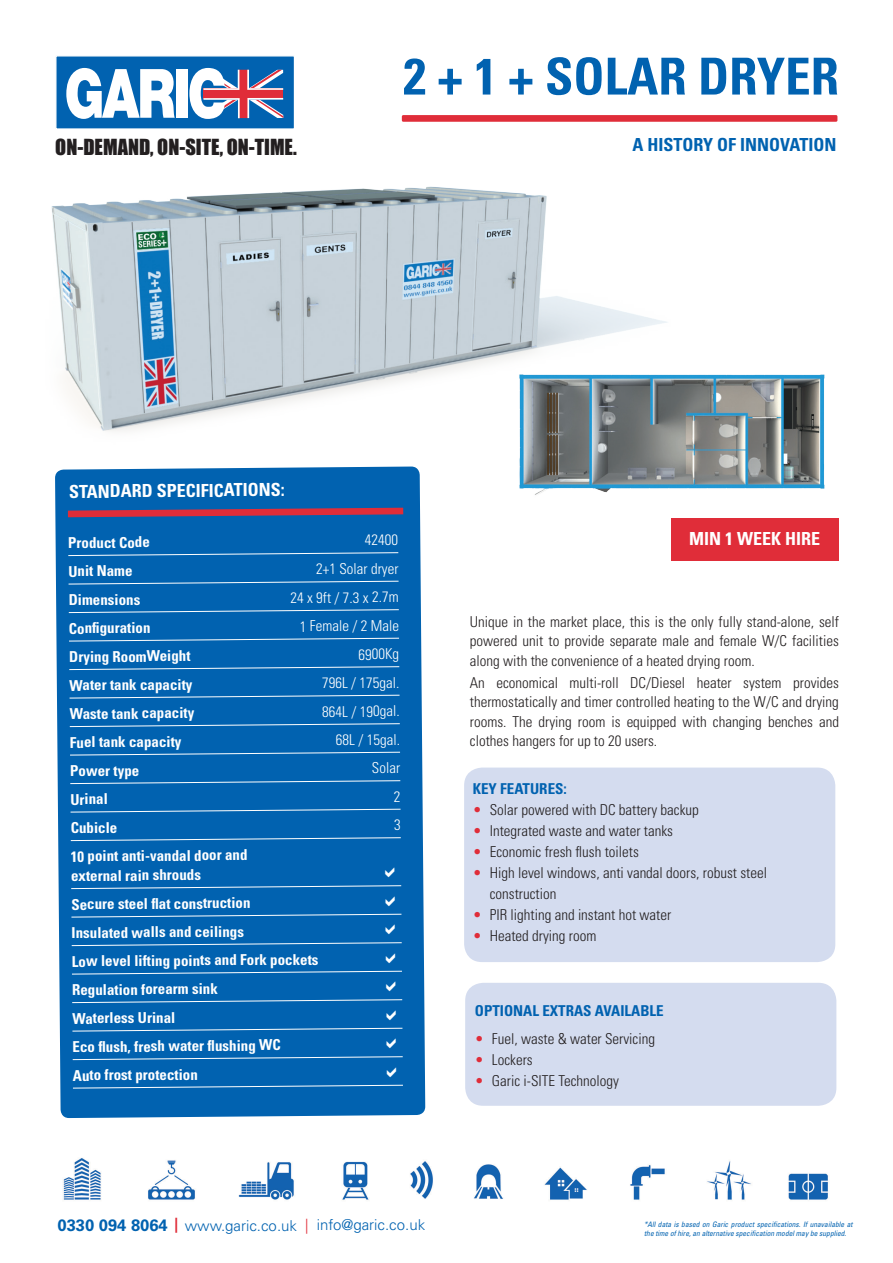
<style>
.page{position:relative;width:893px;height:1263px;background:#fff}
.page>*{position:absolute;margin:0;border:0;box-sizing:border-box;transform-origin:0 0}
.t1{font:700 condensed 51px "Univers";color:#0162b0}
.t2{font:20.4px "Impact";color:#231f20}
.t3{font:700 condensed 18px "Univers";letter-spacing:-.01em;color:#fff}
.t4{font:700 condensed 18px "Univers";color:#0162b0}
.Main_text{font:300 condensed 15px/19.5px "Univers";color:#231f20;text-align:justify}
.table_bold{font:700 condensed 15px "Univers";color:#fff}
.bulleted_text{font:300 condensed 15px/21px "Univers";color:#231f20}
.table_bold-2{font:300 condensed 15px "Univers";color:#fff}
.t5{font:300 15px "Univers";color:#0162b0}
.bulleted_text-2{font:700 condensed 15px "Univers";color:#0162b0}
.tabel_no_underline{font:700 condensed 15px "Univers";color:#fff}
.t6{font:italic condensed 7.5px/9px "Univers";color:#0162b0}
.s1{color:#e02d39}
.s2{font-weight:700;font-size:16.5px}
.s3{font-weight:700;font-stretch:condensed;color:#e02d39}
</style>
<div class="page">
<div style="left:55px;top:55px;width:240px;height:75px;background:#0162b0;border:1px solid #fff"></div>
<svg style="left:66px;top:68px;width:109px;height:51px"></svg>
<div style="left:176px;top:69px;width:11px;height:49px;background:#fff"></div>
<svg style="left:189px;top:68px;width:94px;height:51px"></svg>
<img style="left:63px;top:1158px;width:765px;height:42px">
<div style="left:465px;top:983px;width:371px;height:123px;background:#d4dcef;border-radius:18px"></div>
<div style="left:464px;top:767px;width:371px;height:195px;background:#d4dcef;border-radius:18px"></div>
<div style="left:402px;top:115px;width:435px;height:7px;background:#e02d39"></div>
<img style="left:51px;top:186px;width:616px;height:245px">
<img style="left:471px;top:352px;width:368px;height:167px">
<div style="left:671px;top:519px;width:168px;height:42px;background:#e02d39"></div>
<div style="left:55px;top:466px;width:370px;height:652px;background:#0162b0"></div>
<svg style="left:66px;top:508px;width:337px;height:10px"></svg>
<svg style="left:68px;top:552px;width:331px;height:4px"></svg>
<svg style="left:68px;top:581px;width:331px;height:3px"></svg>
<svg style="left:68px;top:609px;width:331px;height:4px"></svg>
<svg style="left:69px;top:638px;width:330px;height:3px"></svg>
<svg style="left:69px;top:666px;width:331px;height:4px"></svg>
<svg style="left:69px;top:695px;width:331px;height:3px"></svg>
<svg style="left:69px;top:723px;width:331px;height:4px"></svg>
<svg style="left:70px;top:752px;width:330px;height:3px"></svg>
<svg style="left:70px;top:780px;width:331px;height:4px"></svg>
<svg style="left:70px;top:809px;width:331px;height:3px"></svg>
<svg style="left:70px;top:837px;width:331px;height:4px"></svg>
<svg style="left:71px;top:885px;width:331px;height:4px"></svg>
<svg style="left:71px;top:914px;width:331px;height:3px"></svg>
<svg style="left:71px;top:942px;width:331px;height:4px"></svg>
<svg style="left:72px;top:971px;width:330px;height:3px"></svg>
<svg style="left:72px;top:999px;width:331px;height:4px"></svg>
<svg style="left:72px;top:1028px;width:331px;height:3px"></svg>
<svg style="left:72px;top:1056px;width:331px;height:4px"></svg>
<svg style="left:73px;top:1085px;width:330px;height:3px"></svg>
<svg style="left:385px;top:868px;width:10px;height:10px"></svg>
<svg style="left:386px;top:896px;width:9px;height:10px"></svg>
<svg style="left:386px;top:925px;width:9px;height:10px"></svg>
<svg style="left:386px;top:953px;width:9px;height:10px"></svg>
<svg style="left:386px;top:982px;width:10px;height:10px"></svg>
<svg style="left:387px;top:1010px;width:9px;height:10px"></svg>
<svg style="left:387px;top:1039px;width:9px;height:10px"></svg>
<svg style="left:387px;top:1067px;width:9px;height:10px"></svg>
<svg style="left:394px;top:791px;width:6px;height:11px"></svg>
<svg style="left:394px;top:819px;width:6px;height:11px"></svg>
<h2 class="t2" style="left:55px;top:131px;width:243px">ON-DEMAND, ON-SITE, ON-TIME.</h2>
<p class="t1" style="left:403px;top:45px;width:437px">2 + 1 + SOLAR DRYER</p>
<p class="t4" style="left:632px;top:134px;width:206px">A HISTORY OF INNOVATION</p>
<p class="t3" style="left:69px;top:479px;width:218px">STANDARD SPECIFICATIONS:</p>
<p class="table_bold" style="left:68px;top:534px;width:83px;rotate:-1deg">Product Code</p>
<p class="table_bold-2" style="left:365px;top:531px;width:35px;rotate:-1deg">42400</p>
<p class="table_bold" style="left:68px;top:562px;width:66px;rotate:-1deg">Unit Name</p>
<p class="table_bold-2" style="left:316px;top:560px;width:84px;rotate:-1deg">2+1 Solar dryer</p>
<p class="table_bold" style="left:68px;top:591px;width:73px;rotate:-1deg">Dimensions</p>
<p class="table_bold-2" style="left:290px;top:589px;width:110px;rotate:-1deg">24 x 9ft / 7.3 x 2.7m</p>
<p class="table_bold" style="left:69px;top:619px;width:83px;rotate:-1deg">Confi guration</p>
<p class="table_bold-2" style="left:300px;top:618px;width:101px;rotate:-1deg">1 Female / 2 Male</p>
<p class="table_bold" style="left:69px;top:648px;width:123px;rotate:-1deg">Drying RoomWeight</p>
<p class="table_bold-2" style="left:358px;top:645px;width:42px;rotate:-1deg">6900Kg</p>
<p class="table_bold" style="left:69px;top:676px;width:125px;rotate:-1deg">Water tank capacity</p>
<p class="table_bold-2" style="left:322px;top:674px;width:79px;rotate:-1deg">796L / 175gal.</p>
<p class="table_bold" style="left:69px;top:705px;width:126px;rotate:-1deg">Waste tank capacity</p>
<p class="table_bold-2" style="left:322px;top:703px;width:79px;rotate:-1deg">864L / 190gal.</p>
<p class="table_bold" style="left:70px;top:733px;width:113px;rotate:-1deg">Fuel tank capacity</p>
<p class="table_bold-2" style="left:336px;top:731px;width:66px;rotate:-1deg">68L / 15gal.</p>
<p class="table_bold" style="left:70px;top:762px;width:71px;rotate:-1deg">Power type</p>
<p class="table_bold-2" style="left:372px;top:759px;width:30px;rotate:-1deg">Solar</p>
<p class="table_bold" style="left:70px;top:790px;width:39px;rotate:-1deg">Urinal</p>
<p class="table_bold" style="left:70px;top:819px;width:48px;rotate:-1deg">Cubicle</p>
<p class="tabel_no_underline" style="left:71px;top:848px;width:178px;rotate:-1deg">10 point anti-vandal door and</p>
<p class="table_bold" style="left:71px;top:867px;width:131px;rotate:-1deg">external rain shrouds</p>
<p class="table_bold" style="left:71px;top:896px;width:181px;rotate:-1deg">Secure steel fl at construction</p>
<p class="table_bold" style="left:71px;top:924px;width:174px;rotate:-1deg">Insulated walls and ceilings</p>
<p class="table_bold" style="left:72px;top:953px;width:248px;rotate:-1deg">Low level lifting points and Fork pockets</p>
<p class="table_bold" style="left:72px;top:981px;width:147px;rotate:-1deg">Regulation forearm sink</p>
<p class="table_bold" style="left:72px;top:1009px;width:105px;rotate:-1deg">Waterless Urinal</p>
<p class="table_bold" style="left:72px;top:1038px;width:210px;rotate:-1deg">Eco fl ush, fresh water fl ushing WC</p>
<p class="table_bold" style="left:73px;top:1066px;width:126px;rotate:-1deg">Auto frost protection</p>
<p class="t3" style="left:689px;top:528px;width:133px">MIN 1 WEEK HIRE</p>
<p class="Main_text" style="left:470px;top:612px;width:371px">Unique in the market place, this is the only fully stand-alone, self powered unit to provide separate male and female W/C facilities along with the convenience of a heated drying room.</p>
<p class="Main_text" style="left:470px;top:672px;width:371px">An economical multi-roll DC/Diesel heater system provides thermostatically and timer controlled heating to the W/C and drying rooms. The drying room is equipped with changing benches and clothes hangers for up to 20 users.</p>
<p class="bulleted_text-2" style="left:473px;top:779px;width:96px">KEY FEATURES:</p>
<p class="bulleted_text" style="left:473px;top:799px;width:228px"><span class="s1">•</span> Solar powered with DC battery backup</p>
<p class="bulleted_text" style="left:473px;top:820px;width:202px"><span class="s1">•</span> Integrated waste and water tanks</p>
<p class="bulleted_text" style="left:473px;top:841px;width:168px"><span class="s1">•</span> Economic fresh flush toilets</p>
<p class="bulleted_text" style="left:490px;top:862px;width:279px;text-indent:-17px"><span class="s1">•</span> High level windows, anti vandal doors, robust steel construction</p>
<p class="bulleted_text" style="left:473px;top:904px;width:200px"><span class="s1">•</span> PIR lighting and instant hot water</p>
<p class="bulleted_text" style="left:473px;top:925px;width:125px"><span class="s1">•</span> Heated drying room</p>
<p class="bulleted_text-2" style="left:475px;top:1001px;width:190px">OPTIONAL EXTRAS AVAILABLE</p>
<p class="bulleted_text" style="left:475px;top:1028px;width:182px"><span class="s1">•</span> Fuel, waste &amp; water Servicing</p>
<p class="bulleted_text" style="left:475px;top:1049px;width:59px"><span class="s1">•</span> Lockers</p>
<p class="bulleted_text" style="left:475px;top:1070px;width:146px"><span class="s1">•</span> Garic i-SITE Technology</p>
<p class="t5" style="left:58px;top:1216px;width:369px"><span class="s2">0330 094 8064</span> <span class="s3">|</span> www.garic.co.uk <span class="s1">|</span> info@garic.co.uk</p>
<p class="t6" style="left:644px;top:1220px;width:210px">*All data is based on Garic product specifications. If unavailable at the time of hire, an alternative specification model may be supplied.</p>
</div>
